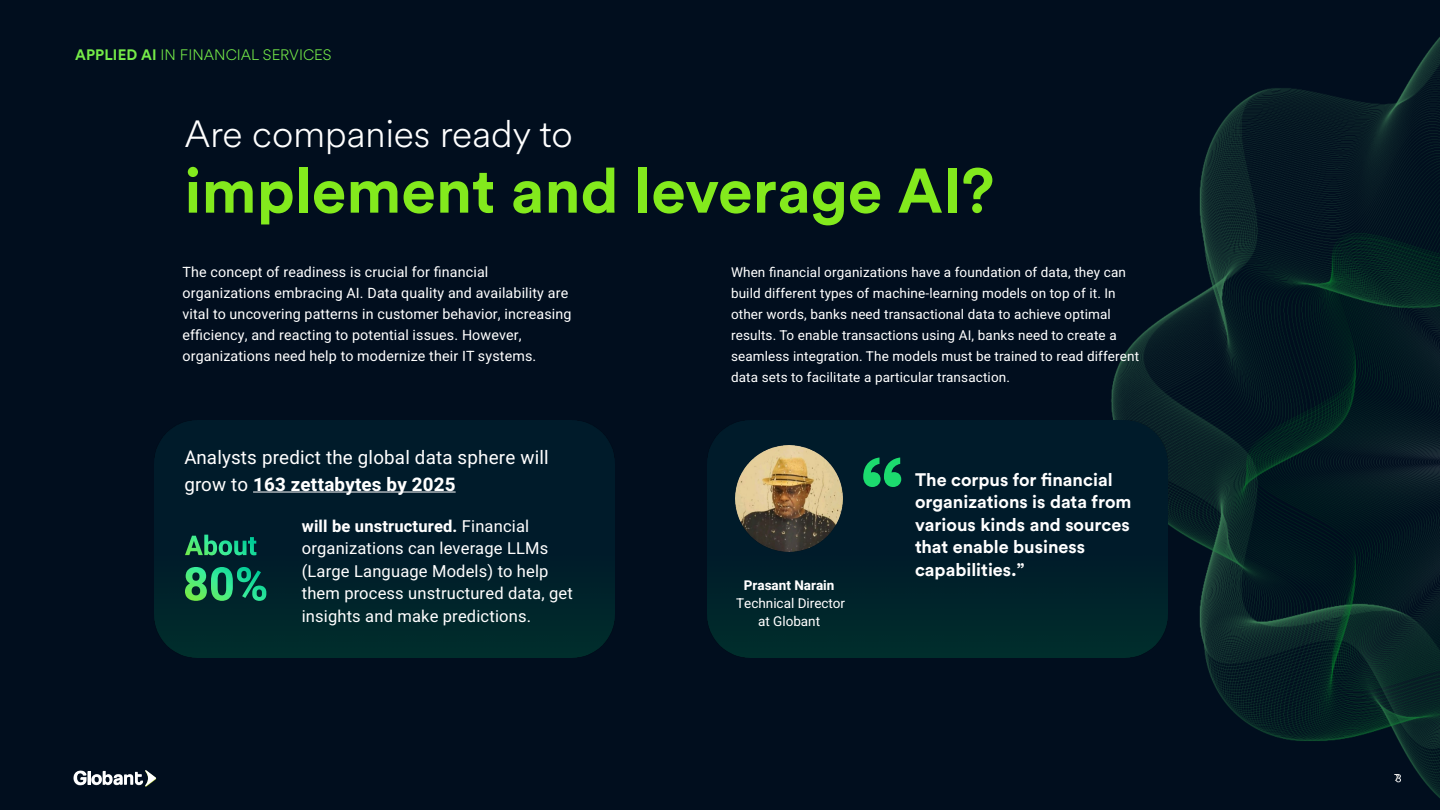
<style>
.page{position:relative;width:1440px;height:810px;background:#fff}
.page>*{position:absolute;margin:0;border:0;box-sizing:border-box;transform-origin:0 0}
.parrafo_reporte{font:700 105px "Circular Std";color:#1cdb6e}
.sub-titulo{font:700 62.25px "Circular Std";color:#83ea1d}
.sub-titulo-2{font:300 37.5px "Circular Spotify Text";color:#fff}
.parrafo_reporte-2{font:18.75px/26.2px "Heebo";letter-spacing:.01em;color:#fff}
.parrafo_reporte-3{font:700 18px/22.5px "Circular Std";color:#fff}
.parrafo_reporte-4{font:16.5px/22.5px "Heebo";letter-spacing:.01em;color:#fff}
.sub-titulo-3{font:300 15px "Circular Spotify Text";color:#75eb48}
.parrafo_reporte-5{font:14.25px/21px "Heebo";letter-spacing:.01em;color:#fff}
.parrafo_reporte-6{font:13.5px/21px "Heebo";letter-spacing:.01em;color:#fff}
.parrafo_reporte-7{font:700 13.5px "Heebo";color:#fff}
.t1{font:500 9.75px "Heebo";color:#fff}
.s1{font-family:"Circular Std";font-weight:700}
.s2{font-weight:700}
</style>
<div class="page">
<img style="left:0;top:0;width:1440px;height:810px">
<img style="left:154px;top:420px;width:460px;height:238px">
<img style="left:708px;top:420px;width:460px;height:238px">
<hr style="left:253px;top:492px;width:203px;height:1px;background:#fff">
<svg style="left:73px;top:769px;width:83px;height:17px"></svg>
<img style="left:735px;top:445px;width:107px;height:106px">
<svg style="left:185px;top:567px;width:66px;height:34px;background:#208657"></svg>
<svg style="left:185px;top:535px;width:71px;height:20px"></svg>
<p class="sub-titulo-3" style="left:68px;top:43px;width:258px"><span class="s1">AP LIED AI</span> N FINANCIAL SERVICES</p>
<p class="sub-titulo-3" style="left:75px;top:45px;width:258px"><span class="s1">APPLIED AI</span> IN FINANCIAL SERVICES</p>
<p class="sub-titulo-2" style="left:184px;top:109px;width:390px">Are companies ready to</p>
<p class="sub-titulo" style="left:184px;top:151px;width:811px">implement and leverage AI?</p>
<p class="parrafo_reporte-5" style="left:182px;top:261px;width:391px">The concept of readiness is crucial for financial organizations embracing AI. Data quality and availability are vital to uncovering patterns in customer behavior, increasing efficiency, and reacting to potential issues. However, organizations need help to modernize their IT systems.</p>
<p class="parrafo_reporte-2" style="left:184px;top:445px;width:366px">Analysts predict the global data sphere will grow to <span class="s2">163 zettabytes by 2025</span></p>
<p class="parrafo_reporte-4" style="left:302px;top:515px;width:273px"><span class="s2">will be unstructured.</span> Financial organizations can leverage LLMs (Large Language Models) to help them process unstructured data, get insights and make predictions.</p>
<p class="parrafo_reporte-6" style="left:731px;top:261px;width:410px">When financial organizations have a foundation of data, they can build different types of machine-learning models on top of it. In other words, banks need transactional data to achieve optimal results. To enable transactions using AI, banks need to create a seamless integration. The models must be trained to read different data sets to facilitate a particular transaction.</p>
<p class="parrafo_reporte-7" style="left:744px;top:576px;width:92px">Prasant Narain</p>
<p class="parrafo_reporte-6" style="left:736px;top:594px;width:110px;line-height:18px;text-align:center">Technical Director at Globant</p>
<p class="parrafo_reporte" style="left:860px;top:428px;width:47px">“</p>
<p class="parrafo_reporte-3" style="left:915px;top:468px;width:218px">The corpus for financial organizations is data from various kinds and sources that enable business capabilities.”</p>
<p class="t1" style="left:1394px;top:770px;width:7px">7</p>
</div>
